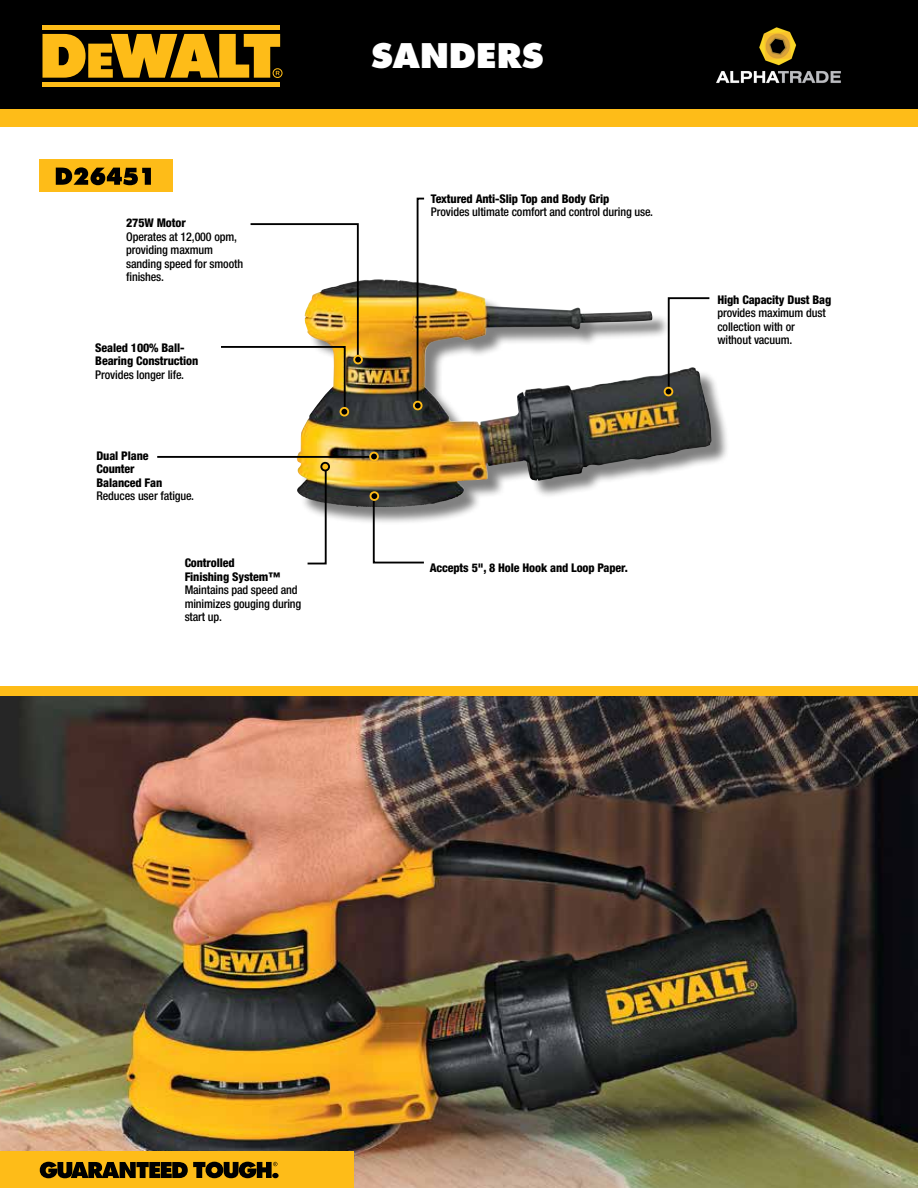
<style>
.page{position:relative;width:918px;height:1188px;background:#fff}
.page>*{position:absolute;margin:0;border:0;box-sizing:border-box;transform-origin:0 0}
.t1{font:800 33px "Futura";color:#fff}
.t2{font:500 condensed 12px/13.5px "Helvetica Neue";letter-spacing:-.01em;color:#000}
.t3{font:800 condensed 12px/13.5px "Helvetica Neue";letter-spacing:-.01em;color:#000}
</style>
<div class="page">
<div style="left:0;top:0;width:918px;height:110px;background:#000"></div>
<div style="left:273px;top:68px;width:10px;height:10px;border:1px solid #febc18;border-radius:50%"></div>
<hr style="left:43px;top:82px;width:237px;height:4px;background:#febc18">
<svg style="left:42px;top:34px;width:238px;height:44px"></svg>
<hr style="left:43px;top:25px;width:237px;height:4px;background:#febc18">
<div style="left:0;top:110px;width:918px;height:16px;background:#febc18"></div>
<img style="left:0;top:695px;width:918px;height:493px">
<div style="left:0;top:1152px;width:354px;height:36px;background:#febc18"></div>
<div style="left:0;top:686px;width:918px;height:9px;background:#febc18"></div>
<div style="left:39px;top:159px;width:134px;height:33px;background:#febc18"></div>
<svg style="left:56px;top:167px;width:95px;height:18px"></svg>
<div style="left:300px;top:282px;width:430px;height:243px;background:#000;opacity:.5"></div>
<img style="left:296px;top:279px;width:82px;height:222px">
<svg style="left:416px;top:197px;width:10px;height:207px"></svg>
<div style="left:414px;top:402px;width:8px;height:7px;background:#000;border-radius:50%"></div>
<div style="left:413px;top:401px;width:10px;height:9px;border:2px solid #febc18;border-radius:50%"></div>
<svg style="left:667px;top:296px;width:44px;height:94px"></svg>
<div style="left:665px;top:388px;width:7px;height:7px;background:#000;border-radius:50%"></div>
<div style="left:664px;top:387px;width:9px;height:9px;border:2px solid #febc18;border-radius:50%"></div>
<svg style="left:372px;top:499px;width:54px;height:65px"></svg>
<div style="left:370px;top:492px;width:8px;height:8px;background:#000;border-radius:50%"></div>
<div style="left:370px;top:491px;width:9px;height:10px;border:2px solid #febc18;border-radius:50%"></div>
<hr style="left:157px;top:456px;width:213px;height:2px;background:#000">
<div style="left:370px;top:453px;width:8px;height:7px;background:#000;border-radius:50%"></div>
<div style="left:369px;top:452px;width:10px;height:9px;border:2px solid #febc18;border-radius:50%"></div>
<div style="left:340px;top:408px;width:8px;height:8px;background:#000;border-radius:50%"></div>
<div style="left:340px;top:407px;width:9px;height:10px;border:2px solid #febc18;border-radius:50%"></div>
<svg style="left:221px;top:223px;width:139px;height:186px"></svg>
<div style="left:354px;top:356px;width:8px;height:7px;background:#000;border-radius:50%"></div>
<div style="left:353px;top:355px;width:10px;height:9px;border:2px solid #febc18;border-radius:50%"></div>
<svg style="left:306px;top:468px;width:22px;height:97px"></svg>
<div style="left:321px;top:463px;width:8px;height:8px;background:#febc18;border-radius:50%"></div>
<div style="left:320px;top:462px;width:10px;height:9px;border:2px solid #000;border-radius:50%"></div>
<svg style="left:40px;top:1162px;width:239px;height:16px"></svg>
<img style="left:716px;top:27px;width:125px;height:56px">
<p class="t3" style="left:126px;top:216px;width:61px">275W Motor</p>
<p class="t2" style="left:126px;top:230px;width:118px">Operates at 12,000 opm, providing maxmum sanding speed for smooth finishes.</p>
<p class="t3" style="left:95px;top:340px;width:105px">Sealed 100% Ball-<br>Bearing Construction</p>
<p class="t2" style="left:95px;top:368px;width:90px">Provides longer life.</p>
<p class="t3" style="left:97px;top:449px;width:67px">Dual Plane<br>Counter<br>Balanced Fan</p>
<p class="t2" style="left:97px;top:489px;width:99px">Reduces user fatigue.</p>
<p class="t3" style="left:185px;top:556px;width:97px">Controlled<br>Finishing System™</p>
<p class="t2" style="left:185px;top:583px;width:118px">Maintains pad speed and minimizes gouging during start up.</p>
<h1 class="t1" style="left:371px;top:36px;width:174px">SANDERS</h1>
<p class="t3" style="left:431px;top:191px;width:180px">Textured Anti-Slip Top and Body Grip</p>
<p class="t2" style="left:431px;top:205px;width:224px">Provides ultimate comfort and control during use.</p>
<p class="t3" style="left:717px;top:293px;width:115px">High Capacity Dust Bag</p>
<p class="t2" style="left:717px;top:306px;width:110px">provides maximum dust collection with or without vacuum.</p>
<p class="t3" style="left:430px;top:561px;width:200px">Accepts 5", 8 Hole Hook and Loop Paper.</p>
</div>
